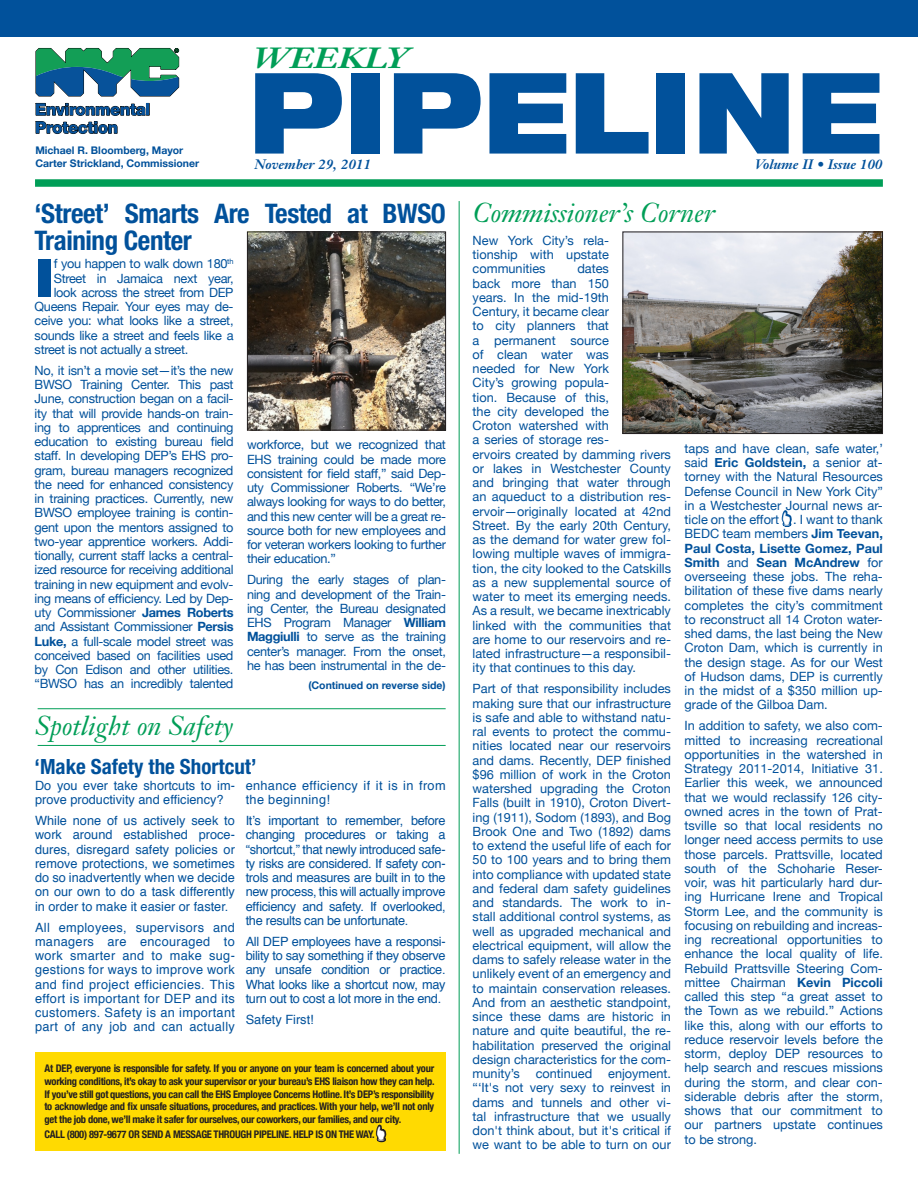
<style>
.page{position:relative;width:918px;height:1188px;background:#fff}
.page>*{position:absolute;margin:0;border:0;box-sizing:border-box;transform-origin:0 0}
.t1{font:900 expanded 112.5px "Helvetica Neue";color:#01519b;scale:.9 1}
.body{font:800 expanded 52.65px "Helvetica Neue";color:#01519b}
.t2{font:italic 700 28.8px "Janson Text";color:#009e57;scale:1.25 1}
.body-2{font:700 condensed 27px/27px "Helvetica Neue";letter-spacing:-.015em;color:#01519b}
.t3{font:italic 27px "Janson Text";color:#009e57}
.body-3{font:700 condensed 21px "Helvetica Neue";color:#01519b}
.t4{font:italic 700 13.5px "Janson Text";color:#01519b}
.body-4{font:12.75px/14.2px "Helvetica Neue";color:#01519b;text-align:justify}
.body-5{font:12.75px/14.2px "Helvetica";color:#01519b;text-align:justify}
.body-6{font:12.75px "Helvetica Neue";letter-spacing:-.025em;color:#01519b}
.body-7{font:12.75px/14.2px "Helvetica";letter-spacing:.025em;color:#01519b}
.t5{font:700 condensed 10.5px/12.6px "Helvetica Neue";letter-spacing:-.025em;color:#231f20;text-align:justify}
.t6{font:700 10.5px "Helvetica Neue";color:#01519b}
.s1{font-weight:700}
</style>
<div class="page">
<svg style="left:35px;top:103px;width:114px;height:31px"></svg>
<svg style="left:35px;top:48px;width:144px;height:49px"></svg>
<div style="left:35px;top:179px;width:848px;height:8px;background:#009e57"></div>
<hr style="left:459px;top:201px;width:1px;height:953px;background:#009e57">
<div style="left:0;top:0;width:918px;height:36px;background:#01519b"></div>
<hr style="left:38px;top:708px;width:408px;height:1px;background:#009e57">
<hr style="left:38px;top:745px;width:408px;height:1px;background:#009e57">
<div style="left:35px;top:1052px;width:411px;height:99px;background:#ffda01"></div>
<img style="left:624px;top:234px;width:257px;height:198px">
<div style="left:622px;top:232px;width:261px;height:202px;border:1px solid #231f20"></div>
<img style="left:249px;top:234px;width:195px;height:194px">
<div style="left:247px;top:232px;width:199px;height:198px;border:1px solid #231f20"></div>
<svg style="left:780px;top:430px;width:13px;height:97px"></svg>
<svg style="left:375px;top:1124px;width:12px;height:19px"></svg>
<p class="t6" style="left:35px;top:141px;width:150px">Michael R. Bloomberg, Mayor</p>
<p class="t6" style="left:35px;top:153px;width:165px">Carter Strickland, Commissioner</p>
<p class="t2" style="left:253px;top:39px;width:126px">WEEKLY</p>
<p class="t1" style="left:248px;top:40px;width:706px">PIPELINE</p>
<p class="t4" style="left:255px;top:155px;width:118px">November 29, 2011</p>
<p class="t4" style="left:755px;top:155px;width:129px">Volume II • Issue 100</p>
<p class="body-2" style="left:35px;top:199px;width:413px">‘Street’ Smarts Are Tested at BWSO<br>Training Center</p>
<p class="body" style="left:35px;top:244px;width:22px">I</p>
<p class="body-6" style="left:54px;top:253px;width:181px">f you happen to walk down 180<sup>th</sup></p>
<p class="body-6" style="left:54px;top:267px;width:181px">Street in Jamaica next year,</p>
<p class="body-6" style="left:54px;top:281px;width:181px">look across the street from DEP</p>
<p class="body-6" style="left:35px;top:296px;width:200px">Queens Repair. Your eyes may de-</p>
<p class="body-6" style="left:35px;top:310px;width:200px">ceive you: what looks like a street,</p>
<p class="body-6" style="left:35px;top:324px;width:200px">sounds like a street and feels like a</p>
<p class="body-6" style="left:35px;top:338px;width:155px">street is not actually a street.</p>
<p class="body-4" style="left:35px;top:362px;width:200px">No, it isn’t a movie set—it’s the new BWSO Training Center. This past June, construction began on a facil&shy;ity that will provide hands-on train&shy;ing to apprentices and continuing education to existing bureau field staff. In developing DEP’s EHS pro&shy;gram, bureau managers recognized the need for enhanced consistency in training practices. Currently, new BWSO employee training is contin&shy;gent upon the mentors assigned to two-year apprentice workers. Addi&shy;tionally, current staff lacks a central&shy;ized resource for receiving additional training in new equipment and evolv&shy;ing means of efficiency. Led by Dep&shy;uty Commissioner <span class="s1">James Roberts </span>and Assistant Commissioner <span class="s1">Persis Luke,</span> a full-scale model street was conceived based on facilities used by Con Edison and other utilities. “BWSO has an incredibly talented</p>
<p class="t3" style="left:35px;top:709px;width:200px">Spotlight on Safety</p>
<p class="body-4" style="left:247px;top:437px;width:200px">workforce, but we recognized that EHS training could be made more consistent for field staff,” said Dep&shy;uty Commissioner Roberts. “We’re always looking for ways to do better, and this new center will be a great re&shy;source both for new employees and for veteran workers looking to further their education.”</p>
<p class="body-4" style="left:247px;top:572px;width:200px">During the early stages of plan&shy;ning and development of the Train&shy;ing Center, the Bureau designated EHS Program Manager <span class="s1">William Maggiulli</span> to serve as the training center’s manager. From the onset, he has been instrumental in the de-</p>
<p class="t6" style="left:308px;top:676px;width:139px">(Continued on reverse side)</p>
<p class="body-3" style="left:35px;top:753px;width:223px">‘Make Safety the Shortcut’</p>
<p class="body-5" style="left:35px;top:779px;width:201px">Do you ever take shortcuts to im&shy;prove productivity and efficiency?</p>
<p class="body-5" style="left:35px;top:814px;width:201px">While none of us actively seek to work around established proce&shy;dures, disregard safety policies or remove protections, we sometimes do so inadvertently when we decide on our own to do a task differently in order to make it easier or faster.</p>
<p class="body-5" style="left:35px;top:920px;width:201px">All employees, supervisors and managers are encouraged to work smarter and to make sug&shy;gestions for ways to improve work and find project efficiencies. This effort is important for DEP and its customers. Safety is an important part of any job and can actually</p>
<p class="body-7" style="left:246px;top:779px;width:201px">enhance efficiency if it is in from the beginning!</p>
<p class="body-5" style="left:246px;top:814px;width:201px">It’s important to remember, before changing procedures or taking a “shortcut,” that newly introduced safe&shy;ty risks are considered. If safety con&shy;trols and measures are built in to the new process, this will actually improve efficiency and safety. If overlooked, the results can be unfortunate.</p>
<p class="body-5" style="left:246px;top:935px;width:201px">All DEP employees have a responsi&shy;bility to say something if they observe any unsafe condition or practice.<br>What looks like a shortcut now, may turn out to cost a lot more in the end.</p>
<p class="body-5" style="left:246px;top:1013px;width:70px">Safety First!</p>
<p class="t5" style="left:44px;top:1062px;width:392px">At DEP, everyone is responsible for safety. If you or anyone on your team is concerned about your working conditions, it’s okay to ask your supervisor or your bureau’s EHS liaison how they can help.<br>If you’ve still got questions, you can call the EHS Employee Concerns Hotline. It’s DEP’s responsibility to acknowledge and fix unsafe situations, procedures, and practices. With your help, we’ll not only get the job done, we’ll make it safer for ourselves, our coworkers, our families, and our city.</p>
<p class="t5" style="left:44px;top:1127px;width:332px">CALL (800) 897-9677 OR SEND A MESSAGE THROUGH PIPELINE. HELP IS ON THE WAY.</p>
<p class="t3" style="left:473px;top:196px;width:244px">Commissioner’s Corner</p>
<p class="body-4" style="left:473px;top:232px;width:138px">New York City’s rela&shy;tionship with upstate communities</p>
<p class="body-4" style="left:473px;top:261px;width:200px;text-align:left;text-indent:105px">dates<br>back more than 150<br>years. In the mid-19th<br>Century, it became clear<br>to city planners that<br>a permanent source<br>of clean water was<br>needed for New York<br>City’s growing popula-<br>tion. Because of this,<br>the city developed the<br>Croton watershed with<br>a series of storage res-<br>ervoirs created by damming rivers or lakes in Westchester County and bringing that water through an aqueduct to a distribution res&shy;ervoir—originally located at 42nd<br>Street. By the early 20th Century, as the demand for water grew fol&shy;lowing multiple waves of immigra&shy;tion, the city looked to the Catskills as a new supplemental source of water to meet its emerging needs.<br>As a result, we became inextricably linked with the communities that are home to our reservoirs and re&shy;lated infrastructure—a responsibil&shy;ity that continues to this day.</p>
<p class="body-4" style="left:473px;top:681px;width:200px">Part of that responsibility includes making sure that our infrastructure is safe and able to withstand natu&shy;ral events to protect the commu&shy;nities located near our reservoirs and dams. Recently, DEP finished $96 million of work in the Croton watershed upgrading the Croton Falls (built in 1910), Croton Divert&shy;ing (1911), Sodom (1893), and Bog Brook One and Two (1892) dams to extend the useful life of each for 50 to 100 years and to bring them into compliance with updated state and federal dam safety guidelines and standards. The work to in&shy;stall additional control systems, as well as upgraded mechanical and electrical equipment, will allow the dams to safely release water in the unlikely event of an emergency and to maintain conservation releases.<br>And from an aesthetic standpoint, since these dams are historic in nature and quite beautiful, the re&shy;habilitation preserved the original design characteristics for the com&shy;munity’s continued enjoyment. “‘It's not very sexy to reinvest in dams and tunnels and other vi&shy;tal infrastructure that we usually don't think about, but it's critical if we want to be able to turn on our</p>
<p class="body-4" style="left:685px;top:440px;width:200px">taps and have clean, safe water,’ said <span class="s1">Eric Goldstein,</span> a senior at&shy;torney with the Natural Resources Defense Council in New York City” in a Westchester Journal news ar&shy;ticle on the effort . I want to thank BEDC team members <span class="s1">Jim Teevan, Paul Costa, Lisette Gomez, Paul Smith</span> and <span class="s1">Sean McAndrew</span> for overseeing these jobs. The reha&shy;bilitation of these five dams nearly completes the city’s commitment to reconstruct all 14 Croton water&shy;shed dams, the last being the New Croton Dam, which is currently in the design stage. As for our West of Hudson dams, DEP is currently in the midst of a $350 million up&shy;grade of the Gilboa Dam.</p>
<p class="body-4" style="left:685px;top:718px;width:200px">In addition to safety, we also com&shy;mitted to increasing recreational opportunities in the watershed in Strategy 2011-2014, Initiative 31.<br>Earlier this week, we announced that we would reclassify 126 city&shy;owned acres in the town of Prat&shy;tsville so that local residents no longer need access permits to use those parcels. Prattsville, located south of the Schoharie Reser&shy;voir, was hit particularly hard dur&shy;ing Hurricane Irene and Tropical Storm Lee, and the community is focusing on rebuilding and increas&shy;ing recreational opportunities to enhance the local quality of life.<br>Rebuild Prattsville Steering Com&shy;mittee Chairman <span class="s1">Kevin Piccoli </span>called this step “a great asset to the Town as we rebuild.” Actions like this, along with our efforts to reduce reservoir levels before the storm, deploy DEP resources to help search and rescues missions during the storm, and clear con&shy;siderable debris after the storm, shows that our commitment to our partners upstate continues to be strong.</p>
</div>
